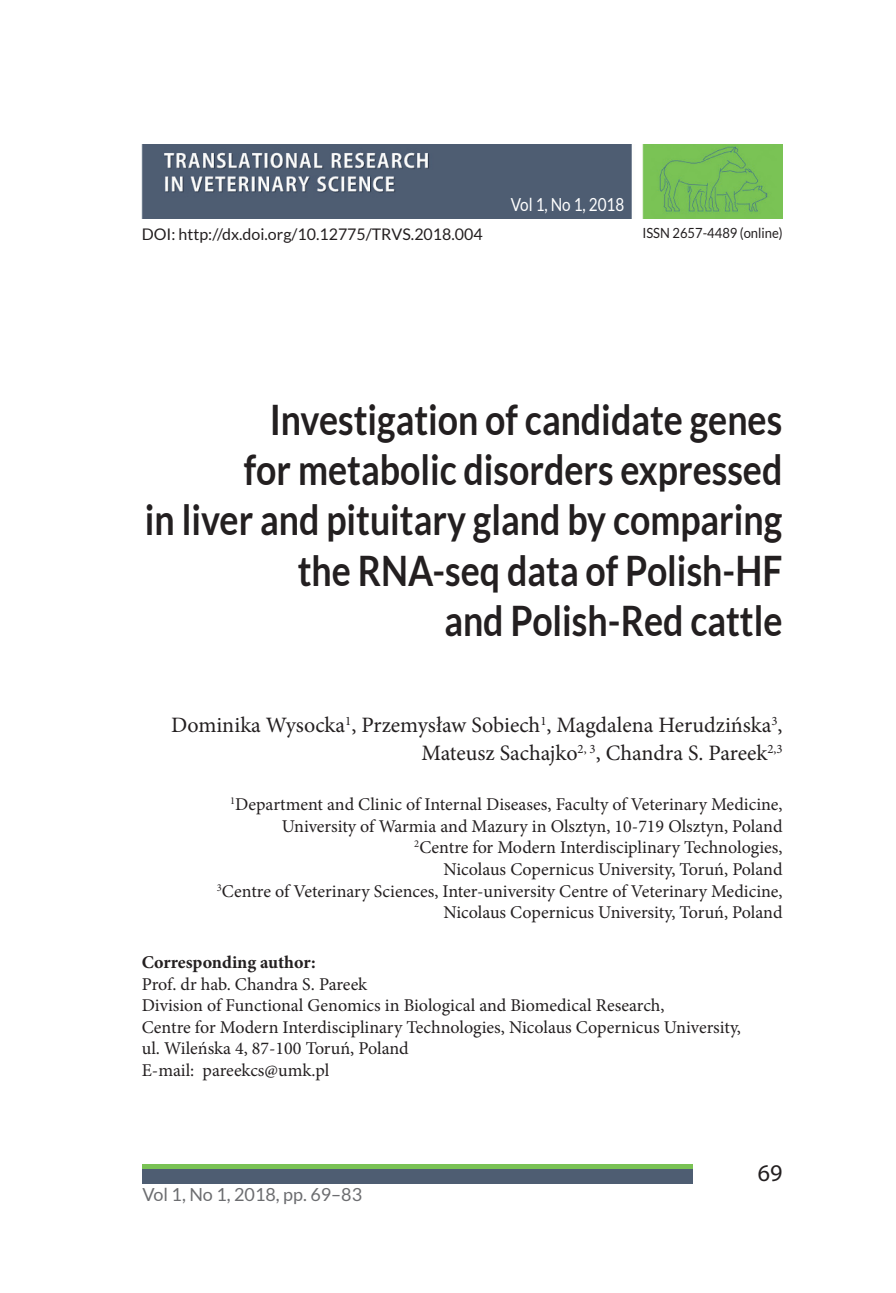
<style>
.page{position:relative;width:896px;height:1293px;background:#fff}
.page>*{position:absolute;margin:0;border:0;box-sizing:border-box;transform-origin:0 0}
.t1{font:700 42px/50.4px "Lato";color:#231f20;text-align:right;scale:.85 1}
.t2{font:24px "Myriad Pro";color:#231f20}
.t3{font:22px/28px "Minion Pro";color:#231f20;text-align:right}
.t4{font:18px/21.6px "Minion Pro";color:#231f20;text-align:right}
.t5{font:18px "Lato";color:#6c6d70}
.t6{font:700 18px "Minion Pro";color:#231f20}
.t7{font:18px "Lato";color:#fff;scale:.85 1}
.t8{font:16px "Lato";color:#231f20}
.t9{font:14px "Lato";color:#231f20;scale:.93 1}
</style>
<div class="page">
<div style="left:142px;top:1164px;width:550px;height:5px;background:#79c254"></div>
<div style="left:142px;top:1169px;width:550px;height:14px;background:#4e5d72"></div>
<img style="left:142px;top:145px;width:640px;height:73px">
<p class="t7" style="left:511px;top:194px;width:135px">Vol 1, No 1, 2018</p>
<p class="t8" style="left:142px;top:225px;width:342px">DOI: http://dx.doi.org/10.12775/TRVS.2018.004</p>
<p class="t9" style="left:642px;top:225px;width:152px">ISSN 2657-4489 (online)</p>
<h1 class="t1" style="left:145px;top:393px;width:751px">Investigation of candidate genes<br>for metabolic disorders expressed<br>in liver and pituitary gland by comparing the RNA-seq data of Polish-HF<br>and Polish-Red cattle</h1>
<p class="t3" style="left:171px;top:711px;width:613px">Dominika Wysocka<sup>1</sup>, Przemysław Sobiech<sup>1</sup>, Magdalena Herudzińska<sup>3</sup>,<br>Mateusz Sachajko<sup>2,</sup> <sup>3</sup>, Chandra S. Pareek<sup>2,3</sup></p>
<p class="t4" style="left:217px;top:794px;width:567px"><sup>1</sup>Department and Clinic of Internal Diseases, Faculty of Veterinary Medicine, University of Warmia and Mazury in Olsztyn, 10-719 Olsztyn, Poland<br><sup>2</sup>Centre for Modern Interdisciplinary Technologies,<br>Nicolaus Copernicus University, Toruń, Poland<br><sup>3</sup>Centre of Veterinary Sciences, Inter-university Centre of Veterinary Medicine, Nicolaus Copernicus University, Toruń, Poland</p>
<p class="t6" style="left:142px;top:949px;width:175px">Corresponding author:</p>
<p class="t4" style="left:142px;top:973px;width:601px;text-align:left">Prof. dr hab. Chandra S. Pareek<br>Division of Functional Genomics in Biological and Biomedical Research,<br>Centre for Modern Interdisciplinary Technologies, Nicolaus Copernicus University, ul. Wileńska 4, 87-100 Toruń, Poland<br>E-mail: pareekcs@umk.pl</p>
<p class="t5" style="left:142px;top:1184px;width:221px">Vol 1, No 1, 2018, pp. 69–83</p>
<h2 class="t2" style="left:758px;top:1158px;width:26px">69</h2>
</div>
